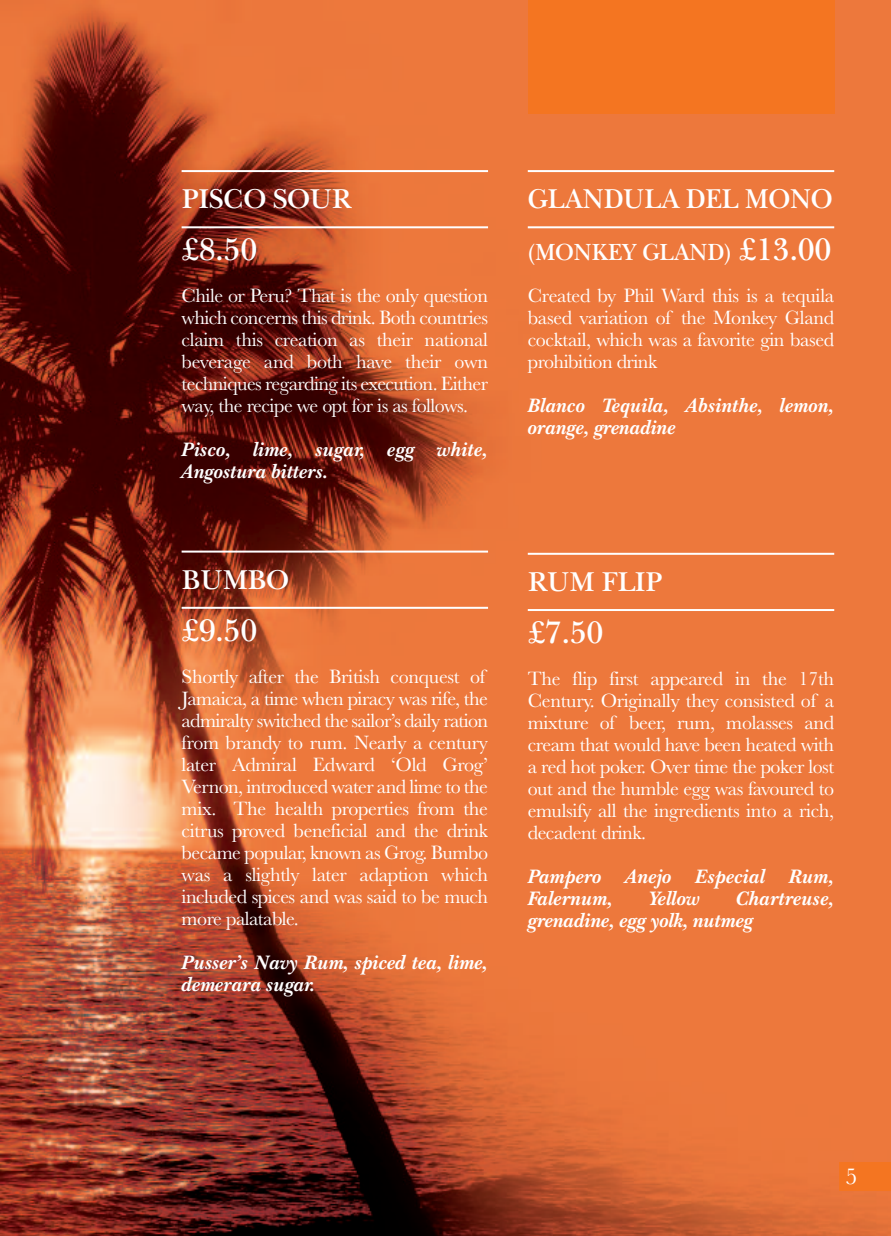
<style>
.page{position:relative;width:891px;height:1236px;background:#fff}
.page>*{position:absolute;margin:0;border:0;box-sizing:border-box;transform-origin:0 0}
.t1{font:600 32px "New Baskerville IT Cby BT";color:#fff}
.t2{font:600 28px "New Baskerville IT Cby BT";letter-spacing:-.025em;color:#fff}
.t3{font:600 28px "New Baskerville IT Cby BT";letter-spacing:-.025em;color:#fff;scale:.95 1}
.t4{font:600 24px "New Baskerville IT Cby BT";letter-spacing:-.025em;color:#fff;scale:.95 1}
.t5{font:24px "Baskerville";color:#fff}
.t6{font:20px/22px "Baskerville";letter-spacing:-.025em;color:#fff;text-align:justify}
.t7{font:italic 700 20px/22px "Baskerville BT";letter-spacing:-.025em;color:#fff}
.s1{font-size:32px}
</style>
<div class="page">
<img style="left:0;top:0;width:890px;height:1236px">
<hr style="left:527px;top:170px;width:306px;height:2px;background:#fff">
<hr style="left:527px;top:226px;width:306px;height:2px;background:#fff">
<hr style="left:181px;top:170px;width:307px;height:2px;background:#fff">
<hr style="left:181px;top:226px;width:307px;height:2px;background:#fff">
<hr style="left:181px;top:551px;width:307px;height:2px;background:#fff">
<hr style="left:181px;top:607px;width:307px;height:2px;background:#fff">
<hr style="left:527px;top:553px;width:306px;height:2px;background:#fff">
<hr style="left:527px;top:609px;width:306px;height:2px;background:#fff">
<div style="left:527px;top:0;width:306px;height:113px;background:#f47521"></div>
<div style="left:839px;top:1162px;width:51px;height:29px;background:#f47521"></div>
<h2 class="t2" style="left:181px;top:188px;width:171px">PISCO SOUR</h2>
<h1 class="t1" style="left:181px;top:237px;width:78px">£8.50</h1>
<p class="t6" style="left:181px;top:284px;width:308px">Chile or Peru? That is the only question which concerns this drink. Both countries claim this creation as their national beverage and both have their own techniques regarding its execution. Either way, the recipe we opt for is as follows.</p>
<p class="t7" style="left:181px;top:441px;width:308px">Pisco, lime, sugar, egg white,<br>Angostura bitters.</p>
<h2 class="t2" style="left:181px;top:569px;width:109px">BUMBO</h2>
<h1 class="t1" style="left:181px;top:618px;width:78px">£9.50</h1>
<p class="t6" style="left:181px;top:665px;width:308px;text-align:left">Shortly after the British conquest of Jamaica, a time when piracy was rife, the admiralty switched the sailor’s daily ration from brandy to rum. Nearly a century later Admiral Edward ‘Old Grog’ Vernon, introduced water and lime to the mix. The health properties from the citrus proved beneficial and the drink became popular, known as Grog. Bumbo was a slightly later adaption which included spices and was said to be much more palatable.</p>
<p class="t7" style="left:181px;top:953px;width:308px">Pusser’s Navy Rum, spiced tea, lime, demerara sugar.</p>
<h2 class="t3" style="left:527px;top:188px;width:322px">GLANDULA DEL MONO</h2>
<p class="t4" style="left:527px;top:243px;width:321px">(MONKEY GLAND) <span class="s1">£13.00</span></p>
<p class="t6" style="left:527px;top:284px;width:308px">Created by Phil Ward this is a tequila based variation of the Monkey Gland cocktail, which was a favorite gin based prohibition drink</p>
<p class="t7" style="left:527px;top:397px;width:308px">Blanco Tequila, Absinthe, lemon, orange, grenadine</p>
<h2 class="t2" style="left:527px;top:571px;width:136px">RUM FLIP</h2>
<h1 class="t1" style="left:527px;top:620px;width:78px">£7.50</h1>
<p class="t6" style="left:527px;top:667px;width:308px">The flip first appeared in the 17th Century. Originally they consisted of a mixture of beer, rum, molasses and cream that would have been heated with a red hot poker. Over time the poker lost out and the humble egg was favoured to emulsify all the ingredients into a rich, decadent drink.</p>
<p class="t7" style="left:527px;top:868px;width:308px">Pampero Anejo Especial Rum,<br>Falernum,</p>
<p class="t7" style="left:527px;top:890px;width:308px;text-indent:208px">Chartreuse, grenadine, egg yolk, nutmeg</p>
<p class="t7" style="left:648px;top:890px;width:53px">Yellow</p>
<p class="t5" style="left:845px;top:1162px;width:13px">5</p>
</div>
